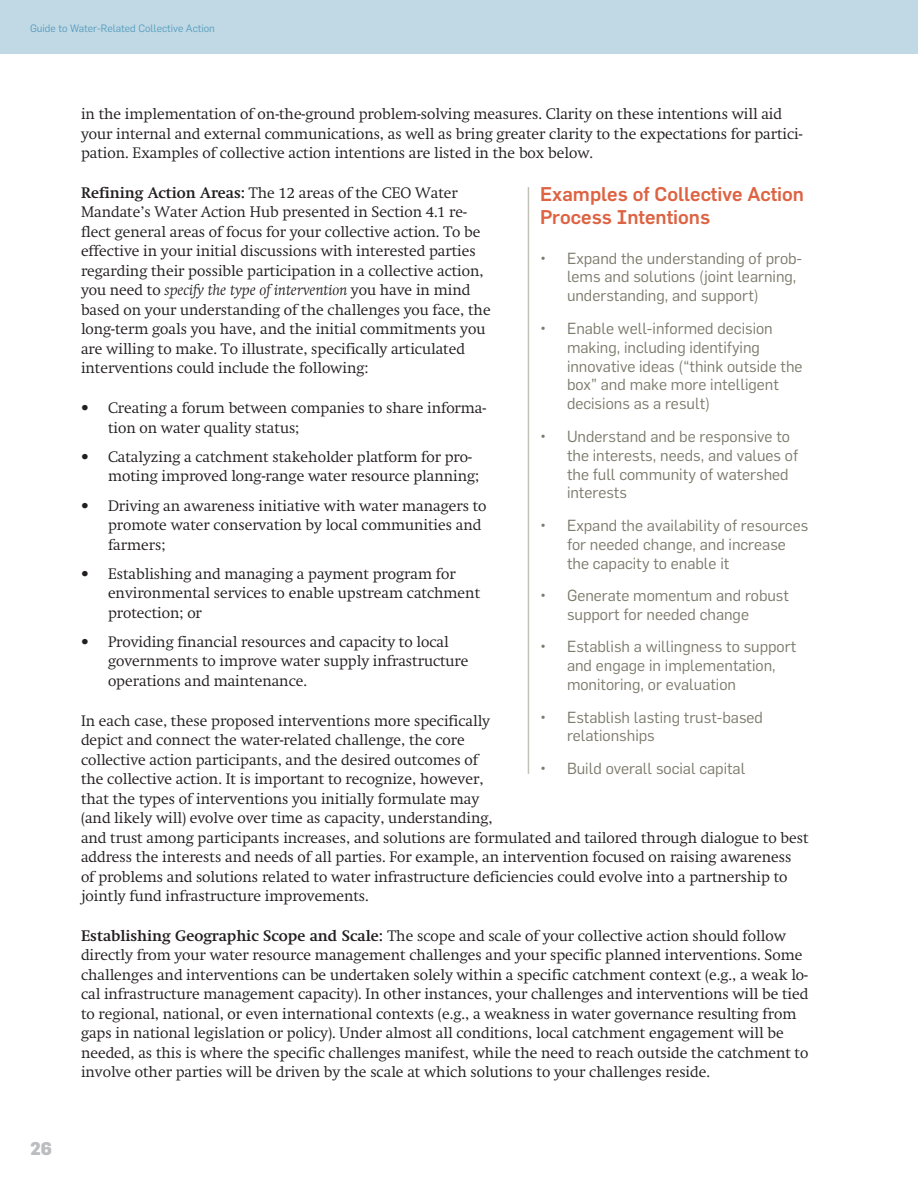
<style>
.page{position:relative;width:918px;height:1188px;background:#fff}
.page>*{position:absolute;margin:0;border:0;box-sizing:border-box;transform-origin:0 0}
.Text_Box_Heading{font:500 19.5px/23.4px "Flama";color:#dd6343}
.t1{font:800 18px "Flama";color:#bcbdc0}
.t2{font:15.75px/18.9px "Flama";color:#7c7a6b}
.t3{font:300 15px/19.5px "Swift";color:#231f20}
.t4{font:10.5px "Flama";color:#589ebf}
.s1{font-weight:700}
.s2{font-style:italic}
</style>
<div class="page">
<div style="left:0;top:0;width:918px;height:54px;background:#c1d9e5"></div>
<hr style="left:528px;top:187px;width:1px;height:587px;background:#c1c1b8">
<p class="t4" style="left:30px;top:22px;width:187px">Guide to Water-Related Collective Action</p>
<p class="t1" style="left:30px;top:1137px;width:23px">26</p>
<p class="t3" style="left:81px;top:104px;width:723px">in the implementation of on-the-ground problem-solving measures. Clarity on these intentions will aid your internal and external communications, as well as bring greater clarity to the expectations for partici&shy;pation. Examples of collective action intentions are listed in the box below.</p>
<p class="t3" style="left:81px;top:183px;width:411px"><span class="s1">Refining Action Areas:</span> The 12 areas of the CEO Water Mandate’s Water Action Hub presented in Section 4.1 re&shy;flect general areas of focus for your collective action. To be effective in your initial discussions with interested parties regarding their possible participation in a collective action, you need to <span class="s2">specify the type of intervention</span> you have in mind based on your understanding of the challenges you face, the long-term goals you have, and the initial commitments you are willing to make. To illustrate, specifically articulated interventions could include the following:</p>
<p class="t3" style="left:108px;top:398px;width:380px;text-indent:-27px">• Creating a forum between companies to share informa&shy;tion on water quality status;</p>
<p class="t3" style="left:108px;top:447px;width:373px;text-indent:-27px">• Catalyzing a catchment stakeholder platform for pro&shy;moting improved long-range water resource planning;</p>
<p class="t3" style="left:108px;top:496px;width:380px;text-indent:-27px">• Driving an awareness initiative with water managers to promote water conservation by local communities and farmers;</p>
<p class="t3" style="left:108px;top:564px;width:374px;text-indent:-27px">• Establishing and managing a payment program for environmental services to enable upstream catchment protection; or</p>
<p class="t3" style="left:108px;top:632px;width:362px;text-indent:-27px">• Providing financial resources and capacity to local governments to improve water supply infrastructure operations and maintenance.</p>
<p class="t3" style="left:81px;top:711px;width:729px">In each case, these proposed interventions more specifically<br>depict and connect the water-related challenge, the core<br>collective action participants, and the desired outcomes of<br>the collective action. It is important to recognize, however,<br>that the types of interventions you initially formulate may<br>(and likely will) evolve over time as capacity, understanding,<br>and trust among participants increases, and solutions are formulated and tailored through dialogue to best address the interests and needs of all parties. For example, an intervention focused on raising awareness of problems and solutions related to water infrastructure deficiencies could evolve into a partnership to jointly fund infrastructure improvements.</p>
<p class="t3" style="left:81px;top:926px;width:729px"><span class="s1">Establishing Geographic Scope and Scale:</span> The scope and scale of your collective action should follow directly from your water resource management challenges and your specific planned interventions. Some challenges and interventions can be undertaken solely within a specific catchment context (e.g., a weak lo&shy;cal infrastructure management capacity). In other instances, your challenges and interventions will be tied to regional, national, or even international contexts (e.g., a weakness in water governance resulting from gaps in national legislation or policy). Under almost all conditions, local catchment engagement will be needed, as this is where the specific challenges manifest, while the need to reach outside the catchment to involve other parties will be driven by the scale at which solutions to your challenges reside.</p>
<p class="Text_Box_Heading" style="left:540px;top:182px;width:266px">Examples of Collective Action<br>Process Intentions</p>
<p class="t2" style="left:567px;top:248px;width:237px;text-indent:-27px">• Expand the understanding of prob&shy;lems and solutions (joint learning, understanding, and support)</p>
<p class="t2" style="left:567px;top:319px;width:237px;text-indent:-27px">• Enable well-informed decision making, including identifying innovative ideas (“think outside the box” and make more intelligent decisions as a result)</p>
<p class="t2" style="left:567px;top:427px;width:233px;text-indent:-27px">• Understand and be responsive to the interests, needs, and values of the full community of watershed interests</p>
<p class="t2" style="left:567px;top:516px;width:243px;text-indent:-27px">• Expand the availability of resources for needed change, and increase the capacity to enable it</p>
<p class="t2" style="left:567px;top:586px;width:224px;text-indent:-27px">• Generate momentum and robust support for needed change</p>
<p class="t2" style="left:567px;top:637px;width:231px;text-indent:-27px">• Establish a willingness to support and engage in implementation, monitoring, or evaluation</p>
<p class="t2" style="left:567px;top:707px;width:198px;text-indent:-27px">• Establish lasting trust-based relationships</p>
<p class="t2" style="left:540px;top:759px;width:207px">• Build overall social capital</p>
</div>
